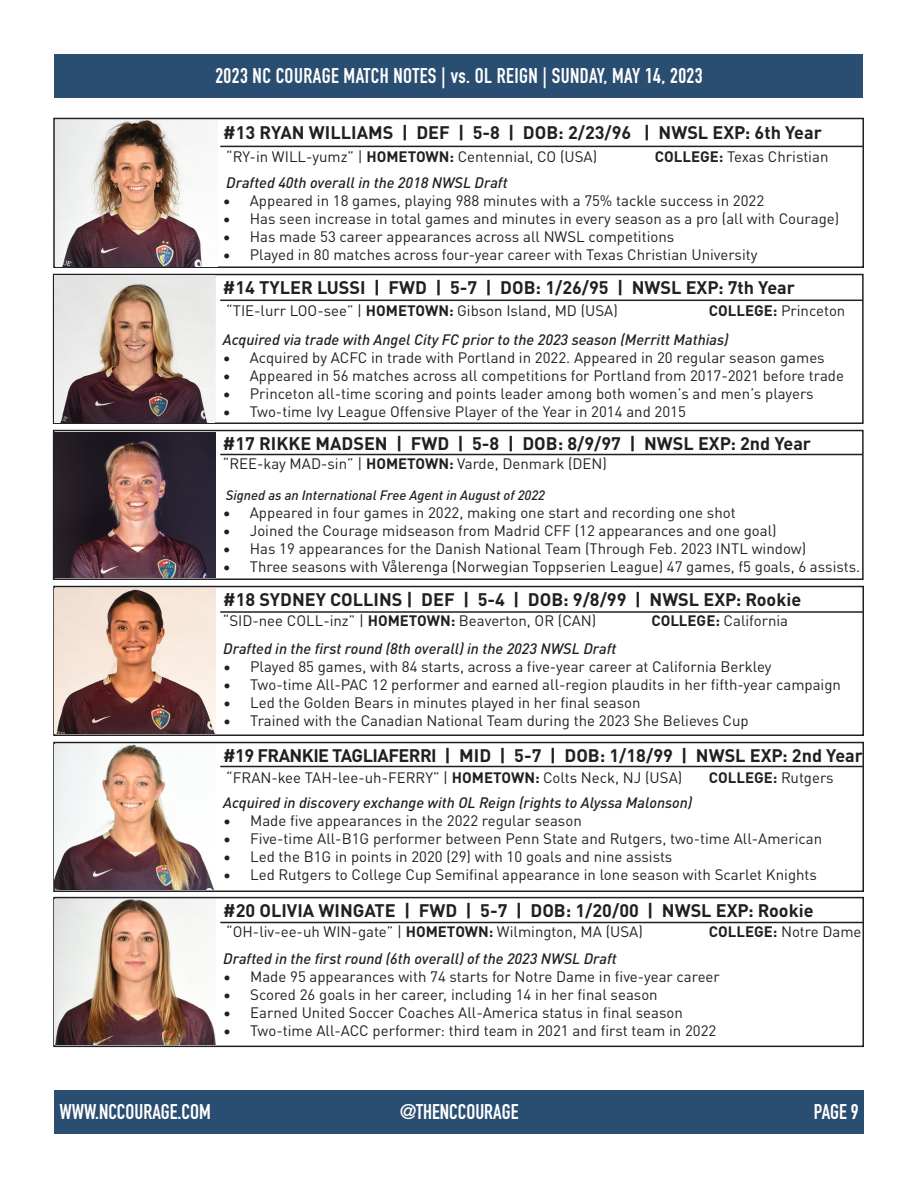
<style>
.page{position:relative;width:918px;height:1188px;background:#fff}
.page>*{position:absolute;margin:0;border:0;box-sizing:border-box;transform-origin:0 0}
.t1{font:700 21px "DIN Condensed";color:#fff}
.t2{font:700 21px "DIN Condensed";letter-spacing:.02em;color:#fff}
.t3{font:700 18px "DIN Pro";color:#231f20}
.t4{font:700 18px "DIN Pro";letter-spacing:-.03em;color:#231f20}
.t5{font:15px "DIN Pro";color:#231f20}
.t6{font:italic 500 15px "DIN Pro";color:#231f20}
.t7{font:700 15px "DIN Pro";color:#231f20}
.t8{font:italic 500 13.5px "DIN Pro";color:#231f20}
.s1{font-weight:700}
.s2{font-weight:400}
</style>
<div class="page">
<div style="left:55px;top:54px;width:808px;height:44px;background:#2a4e71"></div>
<div style="left:53px;top:118px;width:811px;height:150px;border:2px solid #231f20"></div>
<div style="left:53px;top:274px;width:811px;height:150px;border:2px solid #231f20"></div>
<div style="left:53px;top:430px;width:811px;height:150px;border:2px solid #231f20"></div>
<img style="left:54px;top:432px;width:162px;height:146px">
<div style="left:53px;top:586px;width:811px;height:150px;border:2px solid #231f20"></div>
<img style="left:55px;top:588px;width:161px;height:146px">
<div style="left:53px;top:742px;width:811px;height:150px;border:2px solid #231f20"></div>
<img style="left:55px;top:744px;width:161px;height:146px">
<div style="left:53px;top:897px;width:811px;height:150px;border:2px solid #231f20"></div>
<img style="left:55px;top:899px;width:161px;height:146px">
<img style="left:56px;top:120px;width:161px;height:146px">
<img style="left:55px;top:276px;width:160px;height:146px">
<hr style="left:220px;top:146px;width:643px;height:1px;background:#231f20">
<hr style="left:220px;top:300px;width:643px;height:1px;background:#231f20">
<hr style="left:220px;top:454px;width:643px;height:1px;background:#231f20">
<hr style="left:220px;top:611px;width:643px;height:2px;background:#231f20">
<hr style="left:220px;top:766px;width:643px;height:1px;background:#231f20">
<hr style="left:220px;top:922px;width:643px;height:1px;background:#231f20">
<div style="left:55px;top:1090px;width:808px;height:44px;background:#2a4e71"></div>
<p class="t2" style="left:215px;top:61px;width:489px">2023 NC COURAGE MATCH NOTES | vs. OL REIGN | SUNDAY, MAY 14, 2023</p>
<p class="t3" style="left:223px;top:119px;width:600px">#13 RYAN WILLIAMS | DEF | 5-8 | DOB: 2/23/96 | NWSL EXP: 6th Year</p>
<p class="t6" style="left:226px;top:171px;width:283px">Drafted 40th overall in the 2018 NWSL Draft</p>
<p class="t5" style="left:223px;top:189px;width:543px">• Appeared in 18 games, playing 988 minutes with a 75% tackle success in 2022</p>
<p class="t5" style="left:223px;top:207px;width:618px">• Has seen increase in total games and minutes in every season as a pro (all with Courage)</p>
<p class="t5" style="left:223px;top:225px;width:453px">• Has made 53 career appearances across all NWSL competitions</p>
<p class="t5" style="left:223px;top:243px;width:536px">• Played in 80 matches across four-year career with Texas Christian University</p>
<p class="t3" style="left:223px;top:273px;width:574px">#14 TYLER LUSSI | FWD | 5-7 | DOB: 1/26/95 | NWSL EXP: 7th Year</p>
<p class="t6" style="left:223px;top:328px;width:507px">Acquired via trade with Angel City FC prior to the 2023 season (Merritt Mathias)</p>
<p class="t5" style="left:223px;top:346px;width:603px">• Acquired by ACFC in trade with Portland in 2022. Appeared in 20 regular season games</p>
<p class="t5" style="left:223px;top:364px;width:623px">• Appeared in 56 matches across all competitions for Portland from 2017-2021 before trade</p>
<p class="t5" style="left:223px;top:382px;width:592px">• Princeton all-time scoring and points leader among both women’s and men’s players</p>
<p class="t5" style="left:223px;top:400px;width:465px">• Two-time Ivy League Offensive Player of the Year in 2014 and 2015</p>
<p class="t3" style="left:223px;top:429px;width:590px">#17 RIKKE MADSEN | FWD | 5-8 | DOB: 8/9/97 | NWSL EXP: 2nd Year</p>
<p class="t8" style="left:226px;top:485px;width:321px">Signed as an International Free Agent in August of 2022</p>
<p class="t5" style="left:223px;top:501px;width:514px">• Appeared in four games in 2022, making one start and recording one shot</p>
<p class="t5" style="left:223px;top:519px;width:555px">• Joined the Courage midseason from Madrid CFF (12 appearances and one goal)</p>
<p class="t5" style="left:223px;top:537px;width:585px">• Has 19 appearances for the Danish National Team (Through Feb. 2023 INTL window)</p>
<p class="t5" style="left:223px;top:555px;width:639px">• Three seasons with Vålerenga (Norwegian Toppserien League) 47 games, f5 goals, 6 assists.</p>
<p class="t3" style="left:223px;top:585px;width:580px">#18 SYDNEY COLLINS | DEF | 5-4 | DOB: 9/8/99 | NWSL EXP: Rookie</p>
<p class="t6" style="left:223px;top:637px;width:395px">Drafted in the first round (8th overall) in the 2023 NWSL Draft</p>
<p class="t5" style="left:223px;top:655px;width:550px">• Played 85 games, with 84 starts, across a five-year career at California Berkley</p>
<p class="t5" style="left:223px;top:673px;width:619px">• Two-time All-PAC 12 performer and earned all-region plaudits in her fifth-year campaign</p>
<p class="t5" style="left:223px;top:691px;width:419px">• Led the Golden Bears in minutes played in her final season</p>
<p class="t5" style="left:223px;top:709px;width:527px">• Trained with the Canadian National Team during the 2023 She Believes Cup</p>
<p class="t4" style="left:223px;top:741px;width:641px">#19 FRANKIE TAGLIAFERRI | MID | 5-7 | DOB: 1/18/99 | NWSL EXP: 2nd Year</p>
<p class="t6" style="left:223px;top:791px;width:471px">Acquired in discovery exchange with OL Reign (rights to Alyssa Malonson)</p>
<p class="t5" style="left:223px;top:809px;width:360px">• Made five appearances in the 2022 regular season</p>
<p class="t5" style="left:223px;top:827px;width:601px">• Five-time All-B1G performer between Penn State and Rutgers, two-time All-American</p>
<p class="t5" style="left:223px;top:845px;width:451px">• Led the B1G in points in 2020 (29) with 10 goals and nine assists</p>
<p class="t5" style="left:223px;top:863px;width:595px">• Led Rutgers to College Cup Semifinal appearance in lone season with Scarlet Knights</p>
<p class="t3" style="left:223px;top:896px;width:592px">#20 OLIVIA WINGATE | FWD | 5-7 | DOB: 1/20/00 | NWSL EXP: Rookie</p>
<p class="t6" style="left:223px;top:948px;width:395px">Drafted in the first round (6th overall) of the 2023 NWSL Draft</p>
<p class="t5" style="left:223px;top:966px;width:498px">• Made 95 appearances with 74 starts for Notre Dame in five-year career</p>
<p class="t5" style="left:223px;top:984px;width:436px">• Scored 26 goals in her career, including 14 in her final season</p>
<p class="t5" style="left:223px;top:1002px;width:461px">• Earned United Soccer Coaches All-America status in final season</p>
<p class="t5" style="left:223px;top:1020px;width:495px">• Two-time All-ACC performer: third team in 2021 and first team in 2022</p>
<p class="t5" style="left:226px;top:145px;width:372px">“RY-in WILL-yumz” | <span class="s1">HOMETOWN:</span> Centennial, CO (USA)</p>
<p class="t5" style="left:655px;top:145px;width:175px"><span class="s1">COLLEGE:</span> Texas Christian</p>
<p class="t5" style="left:226px;top:299px;width:393px">“TIE-lurr LOO-see” | <span class="s1">HOMETOWN:</span> Gibson Island, MD (USA)</p>
<p class="t5" style="left:709px;top:299px;width:138px"><span class="s1">COLLEGE:</span> Princeton</p>
<p class="t5" style="left:223px;top:453px;width:386px">“REE-kay MAD-sin” | <span class="s1">HOMETOWN:</span> Varde, Denmark (DEN)</p>
<p class="t5" style="left:223px;top:609px;width:375px">“SID-nee COLL-inz” | <span class="s1">HOMETOWN:</span> Beaverton, OR (CAN)</p>
<p class="t5" style="left:651px;top:609px;width:138px"><span class="s1">COLLEGE:</span> California</p>
<p class="t5" style="left:226px;top:766px;width:458px">“FRAN-kee TAH-lee-uh-FERRY” | <span class="s1">HOMETOWN:</span> Colts Neck, NJ (USA)</p>
<p class="t7" style="left:709px;top:765px;width:126px">COLLEGE: <span class="s2">Rutgers</span></p>
<p class="t5" style="left:226px;top:920px;width:418px">“OH-liv-ee-uh WIN-gate” | <span class="s1">HOMETOWN:</span> Wilmington, MA (USA)</p>
<p class="t5" style="left:709px;top:920px;width:154px"><span class="s1">COLLEGE:</span> Notre Dame</p>
<p class="t1" style="left:60px;top:1097px;width:198px">WWW.NORTHCAROLINAFC.COM</p>
<p class="t1" style="left:389px;top:1097px;width:142px">@NORTH AROLINAFC</p>
<p class="t1" style="left:852px;top:1097px;width:9px">2</p>
<p class="t1" style="left:108px;top:1098px;width:104px">CCOUR GE.COM</p>
<p class="t1" style="left:399px;top:1098px;width:121px">@THENCCOURAGE</p>
<p class="t1" style="left:814px;top:1098px;width:46px">PAGE 9</p>
</div>
